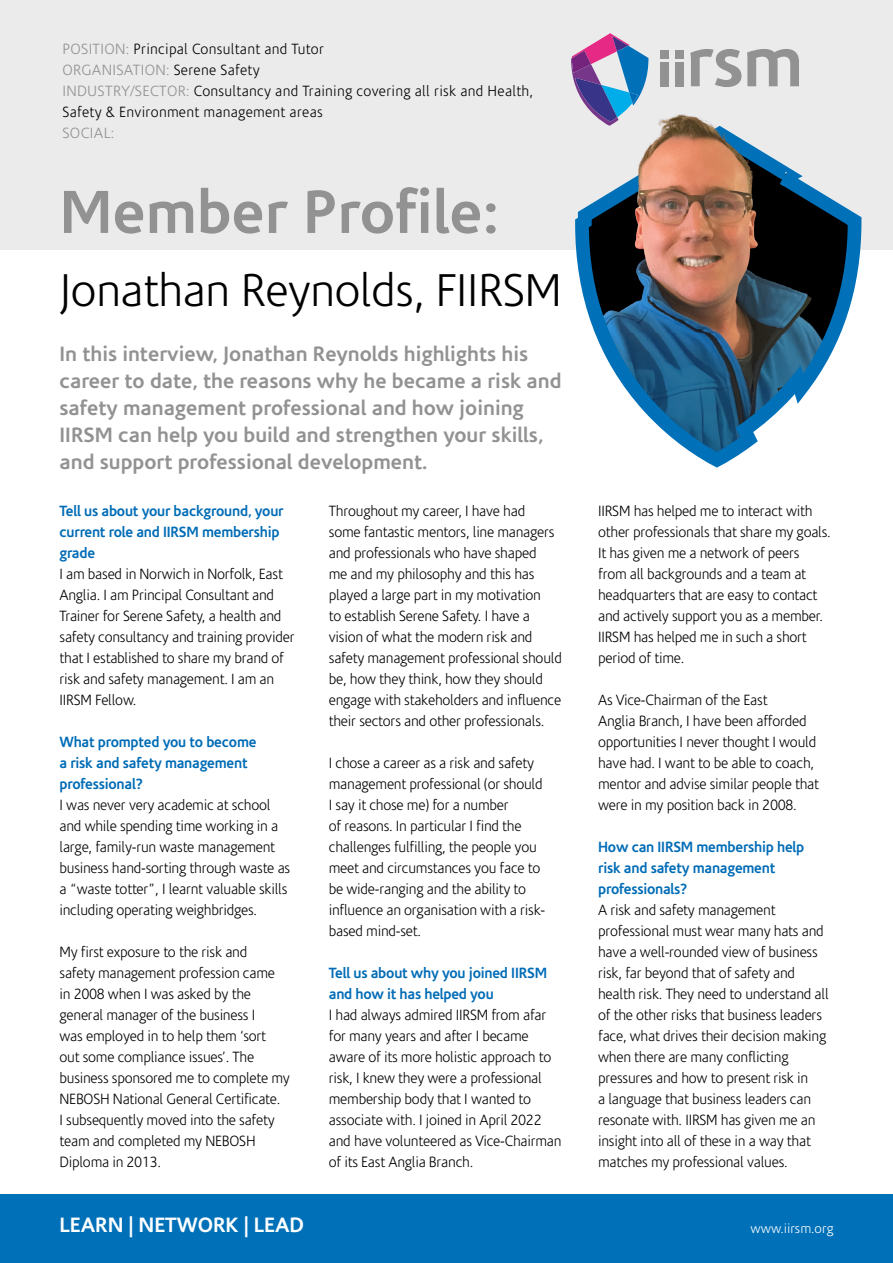
<style>
.page{position:relative;width:893px;height:1263px;background:#fff}
.page>*{position:absolute;margin:0;border:0;box-sizing:border-box;transform-origin:0 0}
.t1{font:700 61.5px "Corisande";color:#929292}
.t2{font:300 46.5px "Corisande";letter-spacing:-.01em;color:#000}
.t3{font:700 21px/27px "Corisande";color:#929292}
.t4{font:700 21px "Corisande";color:#fff}
.t5{font:300 15px/21px "Corisande";letter-spacing:-.015em;color:#000;scale:.96 1}
.t6{font:700 15px/21px "Corisande";letter-spacing:-.015em;color:#006cb6;scale:.96 1}
.t7{font:300 15px/21px "Corisande";letter-spacing:.02em;color:#000;scale:.96 1}
.t8{font:300 15px "Corisande";letter-spacing:.02em;color:#929292}
.t9{font:300 13.5px "Corisande";color:#fff}
.s1{color:#929292}
</style>
<div class="page">
<div style="left:0;top:0;width:893px;height:250px;background:#ebebeb"></div>
<svg style="left:571px;top:33px;width:49px;height:85px"></svg>
<div style="left:0;top:1195px;width:893px;height:68px;background:#0071b9"></div>
<svg style="left:575px;top:118px;width:287px;height:350px"></svg>
<img style="left:620px;top:39px;width:193px;height:293px">
<p class="t7" style="left:62px;top:39px;width:492px"><span class="s1">POSITION:</span> Principal Consultant and Tutor<br><span class="s1">ORGANISATION:</span> Serene Safety<br><span class="s1">INDUSTRY/SECTOR:</span> Consultancy and Training covering all risk and Health, Safety &amp; Environment management areas</p>
<p class="t8" style="left:62px;top:125px;width:53px">SOCIAL:</p>
<h1 class="t1" style="left:60px;top:176px;width:441px">Member Profile:</h1>
<h2 class="t2" style="left:60px;top:266px;width:504px">Jonathan Reynolds, FIIRSM</h2>
<p class="t3" style="left:60px;top:340px;width:504px">In this interview, Jonathan Reynolds highlights his career to date, the reasons why he became a risk and safety management professional and how joining IIRSM can help you build and strengthen your skills, and support professional development.</p>
<p class="t6" style="left:60px;top:501px;width:235px">Tell us about your background, your current role and IIRSM membership grade</p>
<p class="t5" style="left:60px;top:564px;width:246px">I am based in Norwich in Norfolk, East Anglia. I am Principal Consultant and Trainer for Serene Safety, a health and safety consultancy and training provider that I established to share my brand of risk and safety management. I am an IIRSM Fellow.</p>
<p class="t6" style="left:60px;top:732px;width:207px">What prompted you to become a risk and safety management professional?</p>
<p class="t5" style="left:60px;top:795px;width:242px">I was never very academic at school and while spending time working in a large, family-run waste management business hand-sorting through waste as a “waste totter”, I learnt valuable skills including operating weighbridges.</p>
<p class="t5" style="left:60px;top:942px;width:242px">My first exposure to the risk and<br>safety management profession came<br>in 2008 when I was asked by the general manager of the business I<br>was employed in to help them ‘sort out some compliance issues’. The business sponsored me to complete my<br>NEBOSH National General Certificate.<br>I subsequently moved into the safety team and completed my NEBOSH<br>Diploma in 2013.</p>
<p class="t5" style="left:329px;top:501px;width:244px">Throughout my career, I have had<br>some fantastic mentors, line managers and professionals who have shaped<br>me and my philosophy and this has played a large part in my motivation<br>to establish Serene Safety. I have a vision of what the modern risk and safety management professional should be, how they think, how they should engage with stakeholders and influence their sectors and other professionals.</p>
<p class="t5" style="left:329px;top:753px;width:227px">I chose a career as a risk and safety management professional (or should I say it chose me) for a number<br>of reasons. In particular I find the challenges fulfilling, the people you meet and circumstances you face to be wide-ranging and the ability to influence an organisation with a risk&shy;based mind-set.</p>
<p class="t6" style="left:329px;top:963px;width:229px">Tell us about why you joined IIRSM and how it has helped you</p>
<p class="t5" style="left:329px;top:1005px;width:244px">I had always admired IIRSM from afar for many years and after I became aware of its more holistic approach to risk, I knew they were a professional membership body that I wanted to associate with. I joined in April 2022 and have volunteered as Vice-Chairman of its East Anglia Branch.</p>
<p class="t5" style="left:598px;top:501px;width:244px">IIRSM has helped me to interact with other professionals that share my goals.<br>It has given me a network of peers from all backgrounds and a team at headquarters that are easy to contact and actively support you as a member.<br>IIRSM has helped me in such a short period of time.</p>
<p class="t5" style="left:598px;top:690px;width:231px">As Vice-Chairman of the East<br>Anglia Branch, I have been afforded opportunities I never thought I would have had. I want to be able to coach, mentor and advise similar people that were in my position back in 2008.</p>
<p class="t6" style="left:598px;top:837px;width:216px">How can IIRSM membership help risk and safety management professionals?</p>
<p class="t5" style="left:598px;top:900px;width:242px">A risk and safety management professional must wear many hats and have a well-rounded view of business risk, far beyond that of safety and health risk. They need to understand all of the other risks that business leaders face, what drives their decision making when there are many conflicting pressures and how to present risk in<br>a language that business leaders can resonate with. IIRSM has given me an insight into all of these in a way that matches my professional values.</p>
<h3 class="t4" style="left:60px;top:1213px;width:246px">LEARN | NETWORK | LEAD</h3>
<p class="t9" style="left:750px;top:1221px;width:85px">www.iirsm.org</p>
</div>
